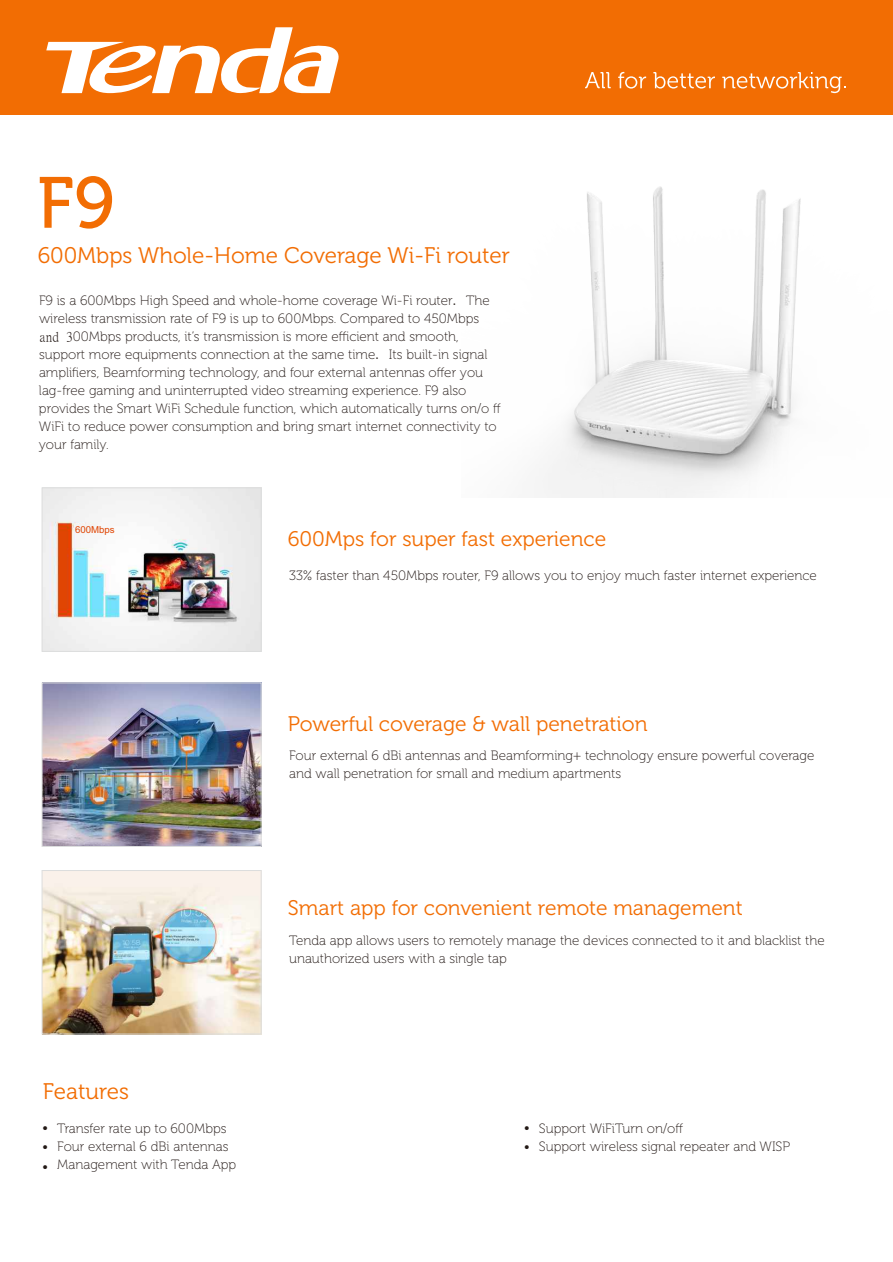
<style>
.page{position:relative;width:893px;height:1262px;background:#fff}
.page>*{position:absolute;margin:0;border:0;box-sizing:border-box;transform-origin:0 0}
.t1{font:72px "Museo 500";color:#f26d03}
.t2{font:22.5px "Museo 300";color:#f26d03}
.t3{font:21px "Museo 300";color:#f26d03}
.t4{font:13.5px/18px "Museo 100";color:#231916}
.t5{font:9.6px "Arial";color:#e04503}
.s1{font-family:"Sim Sun"}
.s2{font-family:"Ming Li U"}
</style>
<div class="page">
<img style="left:44px;top:489px;width:215px;height:161px">
<div style="left:74px;top:524px;width:21px;height:5px;background:#f3f3f3"></div>
<div style="left:42px;top:487px;width:219px;height:165px;border:1px solid #dcdddd"></div>
<img style="left:542px;top:186px;width:259px;height:311px">
<img style="left:44px;top:684px;width:215px;height:161px">
<div style="left:42px;top:682px;width:219px;height:165px;border:1px solid #dcdddd"></div>
<img style="left:44px;top:872px;width:215px;height:160px">
<div style="left:42px;top:870px;width:219px;height:164px;border:1px solid #dcdddd"></div>
<div style="left:0;top:0;width:893px;height:115px;background:#f26d03"></div>
<svg style="left:585px;top:72px;width:25px;height:16px"></svg>
<svg style="left:618px;top:72px;width:28px;height:17px"></svg>
<svg style="left:653px;top:72px;width:62px;height:17px"></svg>
<svg style="left:722px;top:72px;width:123px;height:21px"></svg>
<svg style="left:46px;top:27px;width:293px;height:66px"></svg>
<h1 class="t1" style="left:37px;top:174px;width:79px">F9</h1>
<h2 class="t2" style="left:38px;top:246px;width:474px">600Mbps Whole-Home Coverage Wi-Fi router</h2>
<p class="t4" style="left:39px;top:293px;width:463px">F9 is a 600Mbps High Speed and whole-home coverage Wi-Fi router<span class="s1">.</span> The wireless transmission rate of F9 is up to 600Mbps. Compared to 450Mbps <span class="s2">and 3</span>00Mbps products, it’s transmission is more efficient and smooth, support more equipments connection at the same time<span class="s1">.</span> Its built-in signal amplifiers, Beamforming technology, and four external antennas offer you lag-free gaming and uninterrupted video streaming experience. F9 also provides the Smart WiFi Schedule function, which automatically turns on/o ff WiFi to reduce power consumption and bring smart internet connectivity to your family.</p>
<p class="t5" style="left:75px;top:526px;width:41px">600Mbps</p>
<h2 class="t2" style="left:43px;top:1081px;width:88px">Features</h2>
<p class="t4" style="left:57px;top:1120px;width:181px;text-indent:-15px">• Transfer rate up to 600Mbps<br>Four external 6 dBi antennas<br>Management with Tenda App</p>
<h3 class="t3" style="left:288px;top:530px;width:320px">600Mps for super fast experience</h3>
<p class="t4" style="left:289px;top:568px;width:529px">33% faster than 450Mbps router, F9 allows you to enjoy much faster internet experience</p>
<h3 class="t3" style="left:288px;top:715px;width:361px">Powerful coverage &amp; wall penetration</h3>
<p class="t4" style="left:289px;top:747px;width:527px">Four external 6 dBi antennas and Beamforming+ technology ensure powerful coverage and wall penetration for small and medium apartments</p>
<h3 class="t3" style="left:288px;top:899px;width:456px">Smart app for convenient remote management</h3>
<p class="t4" style="left:289px;top:932px;width:537px">Tenda app allows users to remotely manage the devices connected to it and blacklist the unauthorized users with a single tap</p>
<p class="t4" style="left:524px;top:1120px;width:161px">• Support WiFiTurn on/off</p>
<p class="t4" style="left:524px;top:1138px;width:268px">• Support wireless signal repeater and WISP</p>
</div>
